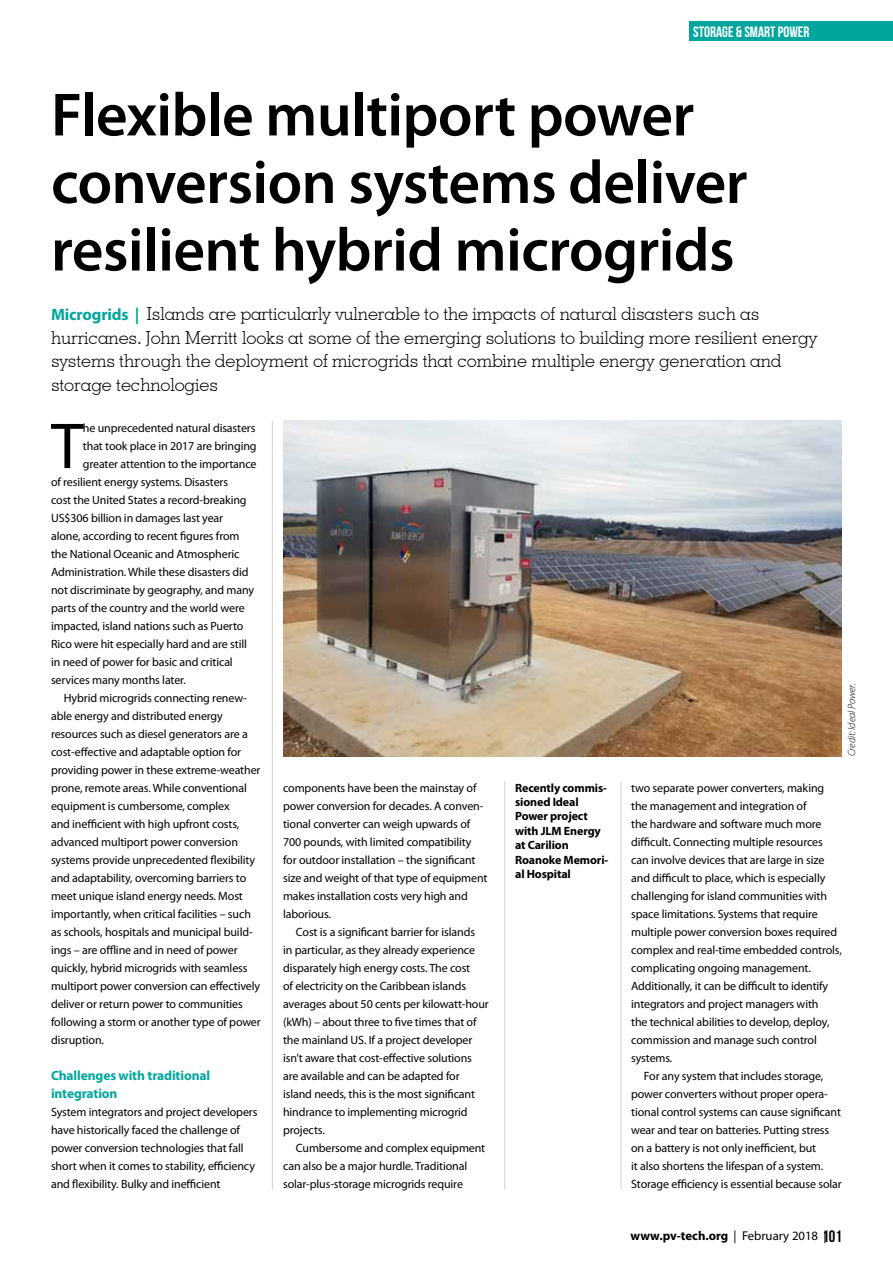
<style>
.page{position:relative;width:893px;height:1263px;background:#fff}
.page>*{position:absolute;margin:0;border:0;box-sizing:border-box;transform-origin:0 0}
.t1{font:65.4px "Myriad Pro";color:#000}
.t2{font:600 61.5px/67.5px "Myriad Pro";letter-spacing:-.01em;color:#000}
.t3{font:300 18px/24px "Geometric Slab 703 BT";letter-spacing:-.01em;color:#000}
.t4{font:15px "Bebas Neue";color:#fff}
.t5{font:700 13.5px/18px "Myriad Pro";letter-spacing:-.01em;color:#00a69e}
.t6{font:700 12.75px "Myriad Pro";color:#000}
.t7{font:12px/18px "Myriad Pro";letter-spacing:-.01em;color:#000}
.t8{font:700 12px/14.4px "Myriad Pro";letter-spacing:-.01em;color:#000}
.t9{font:italic 300 10.5px "Myriad Pro";letter-spacing:-.01em;color:#000}
.s1{font-family:"Myriad Pro";font-weight:700;font-size:16.5px;color:#00a69e}
.s2{font-weight:400}
.s3{font-family:"Bebas Neue";font-weight:400;font-size:16.5px}
</style>
<div class="page">
<div style="left:689px;top:21px;width:204px;height:20px;background:#00a69e"></div>
<hr style="left:272px;top:421px;width:1px;height:769px;background:#d1d3d4">
<hr style="left:504px;top:781px;width:1px;height:409px;background:#d1d3d4">
<hr style="left:621px;top:781px;width:1px;height:409px;background:#d1d3d4">
<img style="left:283px;top:421px;width:559px;height:335px">
<p class="t4" style="left:693px;top:23px;width:118px">STORAGE &amp; SMART POWER</p>
<h2 class="t2" style="left:51px;top:79px;width:698px">Flexible multiport power conversion systems deliver resilient hybrid microgrids</h2>
<p class="t3" style="left:51px;top:301px;width:768px"><span class="s1">Microgrids |</span> Islands are particularly vulnerable to the impacts of natural disasters such as hurricanes. John Merritt looks at some of the emerging solutions to building more resilient energy systems through the deployment of microgrids that combine multiple energy generation and storage technologies</p>
<h1 class="t1" style="left:51px;top:406px;width:34px">T</h1>
<p class="t7" style="left:83px;top:419px;width:174px">he unprecedented natural disasters</p>
<p class="t7" style="left:83px;top:437px;width:175px">that took place in 2017 are bringing</p>
<p class="t7" style="left:83px;top:455px;width:175px">greater attention to the importance</p>
<p class="t7" style="left:51px;top:473px;width:179px">of resilient energy systems. Disasters</p>
<p class="t7" style="left:51px;top:491px;width:197px">cost the United States a record-breaking</p>
<p class="t7" style="left:51px;top:509px;width:174px">US$306 billion in damages last year</p>
<p class="t7" style="left:51px;top:527px;width:190px">alone, according to recent figures from</p>
<p class="t7" style="left:51px;top:545px;width:190px">the National Oceanic and Atmospheric</p>
<p class="t7" style="left:51px;top:563px;width:199px">Administration. While these disasters did</p>
<p class="t7" style="left:51px;top:581px;width:205px">not discriminate by geography, and many</p>
<p class="t7" style="left:51px;top:599px;width:195px">parts of the country and the world were</p>
<p class="t7" style="left:51px;top:617px;width:194px">impacted, island nations such as Puerto</p>
<p class="t7" style="left:51px;top:635px;width:197px">Rico were hit especially hard and are still</p>
<p class="t7" style="left:51px;top:653px;width:183px">in need of power for basic and critical</p>
<p class="t7" style="left:51px;top:671px;width:136px">services many months later.</p>
<p class="t7" style="left:64px;top:689px;width:184px">Hybrid microgrids connecting renew-</p>
<p class="t7" style="left:51px;top:707px;width:173px">able energy and distributed energy</p>
<p class="t7" style="left:51px;top:725px;width:198px">resources such as diesel generators are a</p>
<p class="t7" style="left:51px;top:743px;width:192px">cost-effective and adaptable option for</p>
<p class="t7" style="left:51px;top:761px;width:211px">providing power in these extreme-weather</p>
<p class="t7" style="left:51px;top:779px;width:197px">prone, remote areas. While conventional</p>
<p class="t7" style="left:51px;top:797px;width:180px">equipment is cumbersome, complex</p>
<p class="t7" style="left:51px;top:815px;width:190px">and inefficient with high upfront costs,</p>
<p class="t7" style="left:51px;top:833px;width:188px">advanced multiport power conversion</p>
<p class="t7" style="left:51px;top:851px;width:206px">systems provide unprecedented flexibility</p>
<p class="t7" style="left:51px;top:869px;width:197px">and adaptability, overcoming barriers to</p>
<p class="t7" style="left:51px;top:887px;width:193px">meet unique island energy needs. Most</p>
<p class="t7" style="left:51px;top:905px;width:201px">importantly, when critical facilities – such</p>
<p class="t7" style="left:51px;top:923px;width:203px">as schools, hospitals and municipal build-</p>
<p class="t7" style="left:51px;top:941px;width:188px">ings – are offline and in need of power</p>
<p class="t7" style="left:51px;top:959px;width:198px">quickly, hybrid microgrids with seamless</p>
<p class="t7" style="left:51px;top:977px;width:211px">multiport power conversion can effectively</p>
<p class="t7" style="left:51px;top:995px;width:193px">deliver or return power to communities</p>
<p class="t7" style="left:51px;top:1013px;width:211px">following a storm or another type of power</p>
<p class="t7" style="left:51px;top:1031px;width:55px">disruption.</p>
<p class="t5" style="left:51px;top:1066px;width:161px">Challenges with traditional integration</p>
<p class="t7" style="left:51px;top:1103px;width:208px">System integrators and project developers have historically faced the challenge of power conversion technologies that fall short when it comes to stability, efficiency and flexibility. Bulky and inefficient</p>
<p class="t7" style="left:283px;top:779px;width:206px">components have been the mainstay of power conversion for decades. A conven&shy;tional converter can weigh upwards of 700 pounds, with limited compatibility for outdoor installation – the significant size and weight of that type of equipment makes installation costs very high and laborious.</p>
<p class="t7" style="left:283px;top:923px;width:207px;text-indent:13px">Cost is a significant barrier for islands<br>in particular, as they already experience disparately high energy costs. The cost<br>of electricity on the Caribbean islands averages about 50 cents per kilowatt-hour (kWh) – about three to five times that of the mainland US. If a project developer isn’t aware that cost-effective solutions are available and can be adapted for island needs, this is the most significant hindrance to implementing microgrid projects.</p>
<p class="t7" style="left:283px;top:1139px;width:204px;text-indent:13px">Cumbersome and complex equipment can also be a major hurdle. Traditional solar-plus-storage microgrids require</p>
<p class="t8" style="left:515px;top:780px;width:95px">Recently commis&shy;sioned Ideal<br>Power project with JLM Energy at Carilion<br>Roanoke Memori&shy;al Hospital</p>
<p class="t9" style="left:846px;top:756px;width:74px;rotate:-90deg">Credit: Ideal Power.</p>
<p class="t7" style="left:631px;top:779px;width:195px">two separate power converters, making</p>
<p class="t7" style="left:631px;top:797px;width:177px">the management and integration of</p>
<p class="t7" style="left:631px;top:815px;width:192px">the hardware and software much more</p>
<p class="t7" style="left:631px;top:833px;width:193px">difficult. Connecting multiple resources</p>
<p class="t7" style="left:631px;top:851px;width:195px">can involve devices that are large in size</p>
<p class="t7" style="left:631px;top:869px;width:196px">and difficult to place, which is especially</p>
<p class="t7" style="left:631px;top:887px;width:197px">challenging for island communities with</p>
<p class="t7" style="left:631px;top:905px;width:188px">space limitations. Systems that require</p>
<p class="t7" style="left:631px;top:923px;width:208px">multiple power conversion boxes required</p>
<p class="t7" style="left:631px;top:941px;width:212px">complex and real-time embedded controls,</p>
<p class="t7" style="left:631px;top:959px;width:181px">complicating ongoing management.</p>
<p class="t7" style="left:631px;top:977px;width:199px">Additionally, it can be difficult to identify</p>
<p class="t7" style="left:631px;top:995px;width:189px">integrators and project managers with</p>
<p class="t7" style="left:631px;top:1013px;width:200px">the technical abilities to develop, deploy,</p>
<p class="t7" style="left:631px;top:1031px;width:187px">commission and manage such control</p>
<p class="t7" style="left:631px;top:1049px;width:43px">systems.</p>
<p class="t7" style="left:644px;top:1067px;width:181px">For any system that includes storage,</p>
<p class="t7" style="left:631px;top:1085px;width:198px">power converters without proper opera-</p>
<p class="t7" style="left:631px;top:1103px;width:211px">tional control systems can cause significant</p>
<p class="t7" style="left:631px;top:1121px;width:200px">wear and tear on batteries. Putting stress</p>
<p class="t7" style="left:631px;top:1139px;width:187px">on a battery is not only inefficient, but</p>
<p class="t7" style="left:631px;top:1157px;width:194px">it also shortens the lifespan of a system.</p>
<p class="t7" style="left:631px;top:1175px;width:212px">Storage efficiency is essential because solar</p>
<p class="t6" style="left:630px;top:1227px;width:213px">www.pv-tech.org <span class="s2">| February 2018 |</span> <span class="s3">101</span></p>
</div>
